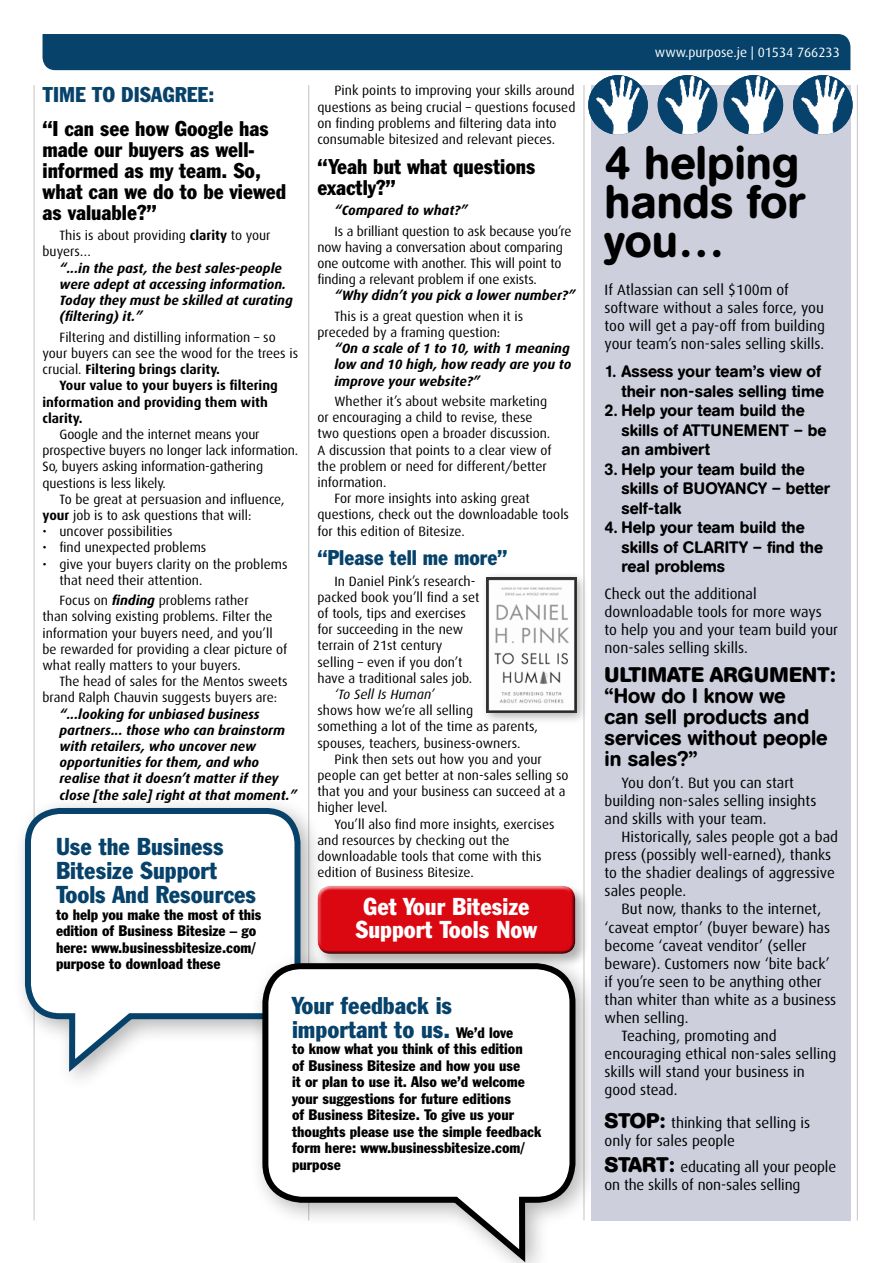
<style>
.page{position:relative;width:893px;height:1263px;background:#fff}
.page>*{position:absolute;margin:0;border:0;box-sizing:border-box;transform-origin:0 0}
.SUBHEAD2{font:500 46.5px/39px "AG Buch Rounded BQ";color:#000}
.SUBHEAD{font:condensed 24px/24px "Franklin Gothic BT";color:#06426a}
.SUBHEAD_SM{font:condensed 24px/22.5px "Franklin Gothic BT";color:#fff;text-align:center}
.SUBHEAD-2{font:condensed 21px/21px "Franklin Gothic BT";color:#000}
.SUBHEAD2-2{font:500 21px/21px "AG Buch Rounded BQ";color:#000}
.SUBHEAD-3{font:condensed 21px "Franklin Gothic BT";color:#06426a}
.SUBHEAD2-3{font:condensed 21px "Franklin Gothic BT";color:#06426a}
.body2{font:500 16.5px/19.5px "AG Buch Rounded BQ";color:#000}
.body2-2{font:15px/18px "Dax";color:#000}
.SUBHEAD-4{font:condensed 15px/16.5px "Franklin Gothic BT";color:#000}
.SUBHEAD2-4{font:15px/18px "Dax";letter-spacing:-.01em;color:#000}
.body2-3{font:13.5px/16.2px "Dax";color:#000}
.QUOTE{font:italic 700 13.5px/16.2px "Dax";color:#000}
.body{font:13.5px/16.2px "Dax";color:#000}
.BULLIT{font:13.5px/16.2px "Dax";color:#000}
.body2-4{font:700 13.5px/16.2px "Dax";color:#000}
.body-2{font:13.5px "Dax";color:#fff}
.s1{font-weight:700}
.s2{font-weight:700;font-style:italic}
.s3{font-style:italic}
.s4{font-size:15px;color:#000}
.s5{font-family:"AG Buch Rounded BQ";font-weight:700;font-size:21px}
</style>
<div class="page">
<div style="left:43px;top:34px;width:807px;height:36px;background:#06426a"></div>
<hr style="left:308px;top:85px;width:1px;height:1135px;background:#c6c6c6">
<hr style="left:583px;top:85px;width:1px;height:1135px;background:#c6c6c6">
<hr style="left:34px;top:85px;width:1px;height:1135px;background:#c6c6c6">
<hr style="left:857px;top:85px;width:1px;height:1135px;background:#c6c6c6">
<div style="left:12px;top:795px;width:313px;height:299px;background:#000;opacity:.3"></div>
<svg style="left:22px;top:805px;width:281px;height:273px"></svg>
<div style="left:249px;top:950px;width:351px;height:313px;background:#000;opacity:.3"></div>
<svg style="left:259px;top:960px;width:319px;height:303px"></svg>
<div style="left:592px;top:85px;width:259px;height:1135px;background:#cdcfdd"></div>
<img style="left:588px;top:75px;width:60px;height:60px;border-radius:30px">
<img style="left:658px;top:75px;width:59px;height:60px;border-radius:30px">
<img style="left:724px;top:75px;width:59px;height:60px;border-radius:30px">
<img style="left:793px;top:75px;width:60px;height:60px;border-radius:30px">
<div style="left:480px;top:571px;width:108px;height:154px;background:#000;opacity:.3"></div>
<img style="left:486px;top:577px;width:90px;height:136px">
<div style="left:315px;top:883px;width:274px;height:85px;background:#000;opacity:.3"></div>
<div style="left:313px;top:881px;width:264px;height:68px;background:#fff;opacity:.75"></div>
<div style="left:316px;top:888px;width:264px;height:67px;background:#000;opacity:.75"></div>
<p class="SUBHEAD2-3" style="left:43px;top:81px;width:173px">TIME TO DISAGREE:</p>
<p class="SUBHEAD-2" style="left:43px;top:117px;width:245px">“I can see how Google has made our buyers as well&shy;informed as my team. So, what can we do to be viewed as valuable?”</p>
<p class="body2-3" style="left:43px;top:228px;width:230px;text-indent:17px">This is about providing <span class="s1">clarity</span> to your buyers…</p>
<p class="QUOTE" style="left:60px;top:260px;width:235px">“...in the past, the best sales-people were adept at accessing information.<br>Today they must be skilled at curating (filtering) it.”</p>
<p class="body2-3" style="left:43px;top:329px;width:257px;text-indent:17px">Filtering and distilling information – so your buyers can see the wood for the trees is crucial. <span class="s1">Filtering brings clarity.</span></p>
<p class="body2-4" style="left:43px;top:378px;width:237px;text-indent:17px">Your value to your buyers is filtering information and providing them with clarity.</p>
<p class="body2-3" style="left:43px;top:426px;width:257px;text-indent:17px">Google and the internet means your prospective buyers no longer lack information.<br>So, buyers asking information-gathering questions is less likely.</p>
<p class="body2-3" style="left:43px;top:491px;width:244px;text-indent:17px">To be great at persuasion and influence, <span class="s1">your</span> job is to ask questions that will:</p>
<p class="BULLIT" style="left:43px;top:523px;width:132px">• uncover possibilities</p>
<p class="BULLIT" style="left:43px;top:540px;width:165px">• find unexpected problems</p>
<p class="BULLIT" style="left:60px;top:556px;width:229px;text-indent:-17px">• give your buyers clarity on the problems that need their attention.</p>
<p class="body2-3" style="left:43px;top:592px;width:246px;text-indent:17px">Focus on <span class="s2">finding</span> problems rather<br>than solving existing problems. Filter the information your buyers need, and you’ll be rewarded for providing a clear picture of what really matters to your buyers.</p>
<p class="body2-3" style="left:43px;top:673px;width:247px;text-indent:17px">The head of sales for the Mentos sweets brand Ralph Chauvin suggests buyers are:</p>
<p class="QUOTE" style="left:60px;top:706px;width:239px">“...looking for unbiased business partners... those who can brainstorm with retailers, who uncover new opportunities for them, and who realise that it doesn’t matter if they close [the sale] right at that moment.”</p>
<p class="SUBHEAD" style="left:56px;top:834px;width:202px">Use the Business<br>Bitesize Support<br>Tools And Resources</p>
<p class="SUBHEAD-4" style="left:56px;top:906px;width:207px">to help you make the most of this edition of Business Bitesize – go here: www.businessbitesize.com/ purpose to download these</p>
<p class="body2-3" style="left:317px;top:83px;width:259px;text-indent:17px">Pink points to improving your skills around questions as being crucial – questions focused on finding problems and filtering data into consumable bitesized and relevant pieces.</p>
<p class="SUBHEAD-2" style="left:317px;top:155px;width:220px">“Yeah but what questions exactly?”</p>
<p class="QUOTE" style="left:334px;top:202px;width:135px">“Compared to what?”</p>
<p class="body2-3" style="left:317px;top:223px;width:256px;text-indent:17px">Is a brilliant question to ask because you’re now having a conversation about comparing one outcome with another. This will point to finding a relevant problem if one exists.</p>
<p class="QUOTE" style="left:334px;top:288px;width:242px">“Why didn’t you pick a lower number?”</p>
<p class="body2-3" style="left:317px;top:308px;width:207px;text-indent:17px">This is a great question when it is preceded by a framing question:</p>
<p class="QUOTE" style="left:334px;top:340px;width:238px;text-align:justify">“On a scale of 1 to 10, with 1 meaning low and 10 high, how ready are you to improve your website?”</p>
<p class="body2-3" style="left:317px;top:393px;width:236px;text-indent:17px">Whether it’s about website marketing or encouraging a child to revise, these two questions open a broader discussion.<br>A discussion that points to a clear view of the problem or need for different/better information.</p>
<p class="body2-3" style="left:317px;top:491px;width:253px;text-indent:17px">For more insights into asking great questions, check out the downloadable tools for this edition of Bitesize.</p>
<p class="SUBHEAD-3" style="left:317px;top:544px;width:191px">“Please tell me more”</p>
<p class="body2-3" style="left:317px;top:573px;width:163px;text-indent:17px">In Daniel Pink’s research&shy;packed book you’ll find a set of tools, tips and exercises for succeeding in the new terrain of 21st century selling – even if you don’t have a traditional sales job.</p>
<p class="body2-3" style="left:317px;top:686px;width:222px;text-indent:17px"><span class="s3">‘To Sell Is Human’<br></span>shows how we’re all selling<br>something a lot of the time as parents, spouses, teachers, business-owners.</p>
<p class="body2-3" style="left:317px;top:751px;width:253px;text-indent:17px">Pink then sets out how you and your people can get better at non-sales selling so that you and your business can succeed at a higher level.</p>
<p class="body" style="left:317px;top:816px;width:238px;text-indent:17px">You’ll also find more insights, exercises and resources by checking out the downloadable tools that come with this edition of Business Bitesize.</p>
<p class="SUBHEAD_SM" style="left:355px;top:895px;width:183px">Get Your Bitesize<br>Support Tools Now</p>
<p class="SUBHEAD" style="left:292px;top:992px;width:223px">Your feedback is important to us. <span class="s4">We’d love</span></p>
<p class="SUBHEAD-4" style="left:292px;top:1040px;width:251px">to know what you think of this edition<br>of Business Bitesize and how you use<br>it or plan to use it. Also we’d welcome your suggestions for future editions<br>of Business Bitesize. To give us your thoughts please use the simple feedback form here: www.businessbitesize.com/ purpose</p>
<p class="body-2" style="left:655px;top:45px;width:186px">www.purpose.je | 01534 766233</p>
<p class="SUBHEAD2" style="left:604px;top:144px;width:202px">4 helping hands for you…</p>
<p class="body2-2" style="left:604px;top:281px;width:222px">If Atlassian can sell $100m of software without a sales force, you too will get a pay-off from building your team’s non-sales selling skills.</p>
<p class="body2" style="left:604px;top:362px;width:221px;text-align:right">1. Assess your team’s view of their non-sales selling time</p>
<p class="body2" style="left:621px;top:401px;width:206px;text-indent:-17px">2. Help your team build the skills of ATTUNEMENT – be an ambivert</p>
<p class="body2" style="left:621px;top:459px;width:210px;text-indent:-17px">3. Help your team build the skills of BUOYANCY – better self-talk</p>
<p class="body2" style="left:621px;top:518px;width:203px;text-indent:-17px">4. Help your team build the skills of CLARITY – find the real problems</p>
<p class="body2-2" style="left:604px;top:585px;width:235px">Check out the additional downloadable tools for more ways to help you and your team build your non-sales selling skills.</p>
<p class="SUBHEAD2-2" style="left:604px;top:665px;width:232px"><span class="s1">ULTIMATE ARGUMENT: </span>“How do I know we<br>can sell products and services without people in sales?”</p>
<p class="body2-2" style="left:604px;top:774px;width:213px;text-indent:17px">You don’t. But you can start building non-sales selling insights and skills with your team.</p>
<p class="body2-2" style="left:604px;top:828px;width:235px;text-indent:17px">Historically, sales people got a bad press (possibly well-earned), thanks to the shadier dealings of aggressive sales people.</p>
<p class="body2-2" style="left:604px;top:900px;width:233px;text-indent:17px">But now, thanks to the internet, ‘caveat emptor’ (buyer beware) has become ‘caveat venditor’ (seller beware). Customers now ‘bite back’ if you’re seen to be anything other than whiter than white as a business when selling.</p>
<p class="body2-2" style="left:604px;top:1026px;width:233px;text-indent:17px">Teaching, promoting and encouraging ethical non-sales selling skills will stand your business in good stead.</p>
<p class="SUBHEAD2-4" style="left:604px;top:1114px;width:207px"><span class="s5">STOP:</span> thinking that selling is only for sales people</p>
<p class="SUBHEAD2-4" style="left:604px;top:1157px;width:233px"><span class="s5">START:</span> educating all your people on the skills of non-sales selling</p>
</div>
